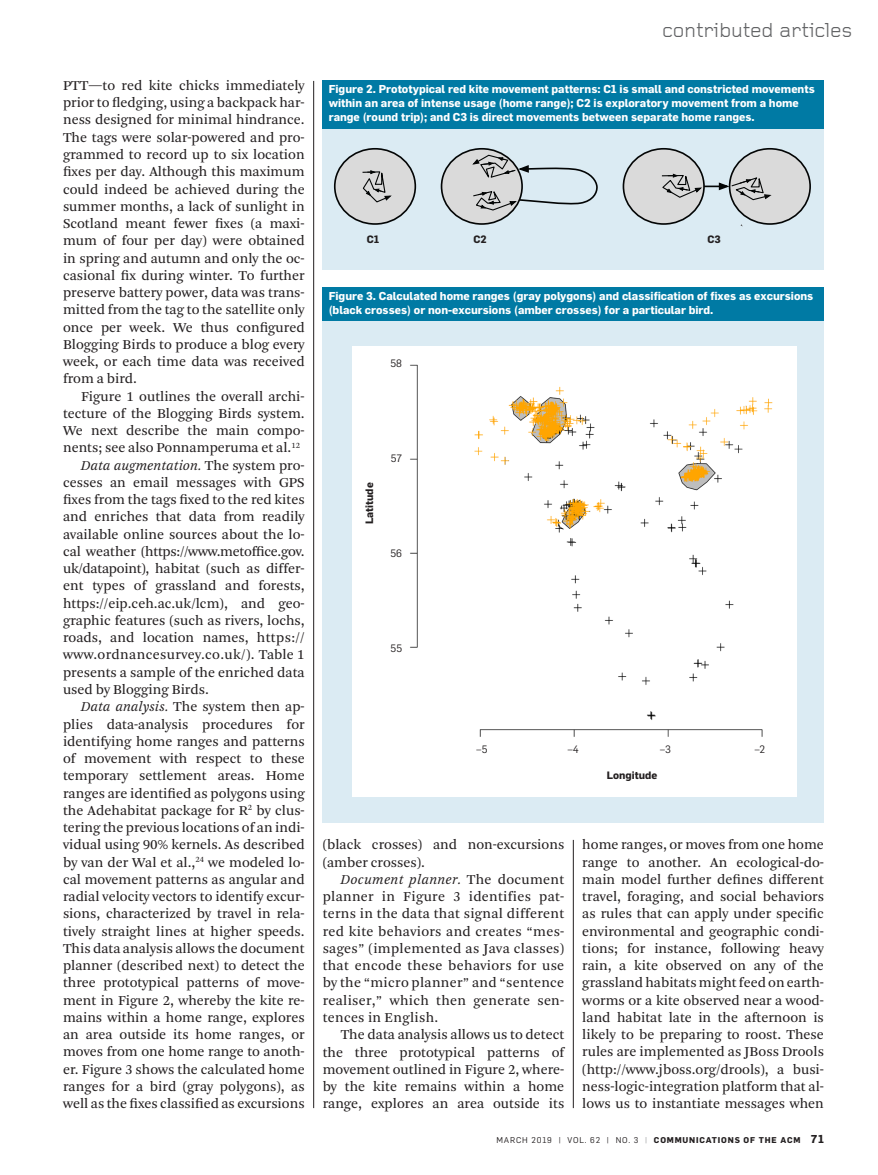
<style>
.page{position:relative;width:878px;height:1175px;background:#fff}
.page>*{position:absolute;margin:0;border:0;box-sizing:border-box;transform-origin:0 0}
.t1{font:21px "Foundry Gridnik";letter-spacing:-.015em;color:#636466}
.t2{font:14.25px/17.2px "Arnhem Blond";color:#231f20;text-align:justify}
.t3{font:14.25px "Arnhem Blond";letter-spacing:.025em;color:#231f20}
.t4{font:italic 14.25px "Arnhem Blond";color:#231f20}
.t5{font:700 11.25px/14.2px "Flama";color:#fff}
.t6{font:700 10.5px "Flama";color:#231f20}
.t7{font:10.5px "Flama";color:#231f20}
.t8{font:700 8.25px "Flama";letter-spacing:.1em;color:#231f20}
.s1{font-style:normal}
.s2{font-style:italic}
.s3{font-weight:400}
.s4{font-weight:400;color:#949698}
.s5{font-size:11.25px}
</style>
<div class="page">
<hr style="left:313px;top:81px;width:1px;height:1027px;background:#231f20">
<hr style="left:573px;top:840px;width:1px;height:268px;background:#231f20">
<div style="left:322px;top:85px;width:502px;height:185px;background:#dbebf3"></div>
<div style="left:322px;top:80px;width:502px;height:48px;background:#007aa4"></div>
<div style="left:335px;top:149px;width:80px;height:75px;background:#dadada;border-radius:50%"></div>
<div style="left:334px;top:148px;width:82px;height:77px;border:2px solid #030505;border-radius:50%"></div>
<div style="left:441px;top:149px;width:81px;height:75px;background:#dadada;border-radius:50%"></div>
<div style="left:440px;top:148px;width:83px;height:77px;border:2px solid #030505;border-radius:50%"></div>
<div style="left:623px;top:149px;width:81px;height:75px;background:#dadada;border-radius:50%"></div>
<div style="left:622px;top:148px;width:82px;height:77px;border:2px solid #030505;border-radius:50%"></div>
<div style="left:729px;top:149px;width:81px;height:75px;background:#dadada;border-radius:50%"></div>
<div style="left:728px;top:148px;width:83px;height:77px;border:2px solid #030505;border-radius:50%"></div>
<svg style="left:362px;top:170px;width:30px;height:33px"></svg>
<svg style="left:472px;top:154px;width:126px;height:57px"></svg>
<svg style="left:661px;top:168px;width:111px;height:33px"></svg>
<div style="left:322px;top:292px;width:502px;height:530px;background:#dbebf3"></div>
<div style="left:322px;top:287px;width:502px;height:33px;background:#007aa4"></div>
<div style="left:352px;top:346px;width:444px;height:450px;background:#fff"></div>
<img style="left:410px;top:364px;width:363px;height:373px">
<p class="t2" style="left:63px;top:77px;width:244px">PTT—to red kite chicks immediately prior to fledging, using a backpack har&shy;ness designed for minimal hindrance.<br>The tags were solar-powered and pro&shy;grammed to record up to six location fixes per day. Although this maximum could indeed be achieved during the summer months, a lack of sunlight in Scotland meant fewer fixes (a maxi&shy;mum of four per day) were obtained in spring and autumn and only the oc&shy;casional fix during winter. To further preserve battery power, data was trans&shy;mitted from the tag to the satellite only once per week. We thus configured Blogging Birds to produce a blog every week, or each time data was received from a bird.</p>
<p class="t2" style="left:81px;top:388px;width:225px">Figure 1 outlines the overall archi-</p>
<p class="t2" style="left:63px;top:405px;width:243px">tecture of the Blogging Birds system.</p>
<p class="t2" style="left:63px;top:422px;width:243px">We next describe the main compo-</p>
<p class="t2" style="left:63px;top:439px;width:239px">nents; see also Ponnamperuma et al.<sup>12</sup></p>
<p class="t4" style="left:81px;top:457px;width:225px">Data augmentation. <span class="s1">The system pro-</span></p>
<p class="t2" style="left:63px;top:474px;width:243px">cesses an email messages with GPS</p>
<p class="t2" style="left:63px;top:491px;width:243px">fixes from the tags fixed to the red kites</p>
<p class="t2" style="left:63px;top:508px;width:244px">and enriches that data from readily</p>
<p class="t2" style="left:63px;top:526px;width:243px">available online sources about the lo-</p>
<p class="t2" style="left:63px;top:543px;width:243px">cal weather (https://www.metoffice.gov.</p>
<p class="t2" style="left:63px;top:560px;width:243px">uk/datapoint), habitat (such as differ-</p>
<p class="t2" style="left:63px;top:577px;width:243px">ent types of grassland and forests,</p>
<p class="t2" style="left:63px;top:595px;width:243px">https://eip.ceh.ac.uk/lcm), and geo-</p>
<p class="t2" style="left:63px;top:612px;width:243px">graphic features (such as rivers, lochs,</p>
<p class="t2" style="left:63px;top:629px;width:243px">roads, and location names, https://</p>
<p class="t3" style="left:63px;top:647px;width:243px">www.ordnancesurvey.co.uk/). Table 1</p>
<p class="t2" style="left:63px;top:664px;width:243px">presents a sample of the enriched data</p>
<p class="t2" style="left:63px;top:681px;width:147px">used by Blogging Birds.</p>
<p class="t2" style="left:81px;top:698px;width:225px"><span class="s2">Data analysis.</span> The system then ap-</p>
<p class="t2" style="left:63px;top:715px;width:243px">plies data-analysis procedures for</p>
<p class="t2" style="left:63px;top:733px;width:243px">identifying home ranges and patterns</p>
<p class="t2" style="left:63px;top:750px;width:243px">of movement with respect to these</p>
<p class="t2" style="left:63px;top:767px;width:243px">temporary settlement areas. Home</p>
<p class="t2" style="left:63px;top:784px;width:243px">ranges are identified as polygons using</p>
<p class="t2" style="left:63px;top:802px;width:243px">the Adehabitat package for R<sup>2</sup> by clus-</p>
<p class="t2" style="left:63px;top:819px;width:243px">tering the previous locations of an indi-</p>
<p class="t2" style="left:63px;top:836px;width:243px">vidual using 90% kernels. As described</p>
<p class="t2" style="left:63px;top:853px;width:243px">by van der Wal et al.,<sup>24</sup> we modeled lo-</p>
<p class="t2" style="left:63px;top:870px;width:243px">cal movement patterns as angular and</p>
<p class="t2" style="left:63px;top:888px;width:243px">radial velocity vectors to identify excur-</p>
<p class="t2" style="left:63px;top:905px;width:243px">sions, characterized by travel in rela-</p>
<p class="t2" style="left:63px;top:922px;width:243px">tively straight lines at higher speeds.</p>
<p class="t2" style="left:63px;top:940px;width:243px">This data analysis allows the document</p>
<p class="t2" style="left:63px;top:957px;width:243px">planner (described next) to detect the</p>
<p class="t2" style="left:63px;top:974px;width:243px">three prototypical patterns of move-</p>
<p class="t2" style="left:63px;top:991px;width:243px">ment in Figure 2, whereby the kite re-</p>
<p class="t2" style="left:63px;top:1009px;width:243px">mains within a home range, explores</p>
<p class="t2" style="left:63px;top:1026px;width:243px">an area outside its home ranges, or</p>
<p class="t2" style="left:63px;top:1043px;width:243px">moves from one home range to anoth-</p>
<p class="t2" style="left:63px;top:1060px;width:243px">er. Figure 3 shows the calculated home</p>
<p class="t2" style="left:63px;top:1078px;width:243px">ranges for a bird (gray polygons), as</p>
<p class="t2" style="left:63px;top:1095px;width:243px">well as the fixes classified as excursions</p>
<h1 class="t1" style="left:662px;top:19px;width:192px">contributed articles</h1>
<p class="t5" style="left:328px;top:81px;width:487px">Figure 2. Prototypical red kite movement patterns: C1 is small and constricted movements within an area of intense usage (home range); C2 is exploratory movement from a home range (round trip); and C3 is direct movements between separate home ranges.</p>
<p class="t6" style="left:367px;top:233px;width:14px">C1</p>
<p class="t6" style="left:473px;top:233px;width:15px">C2</p>
<p class="t6" style="left:707px;top:233px;width:15px">C3</p>
<p class="t5" style="left:328px;top:288px;width:486px">Figure 3. Calculated home ranges (gray polygons) and classification of fixes as excursions (black crosses) or non-excursions (amber crosses) for a particular bird.</p>
<p class="t7" style="left:390px;top:357px;width:13px">58</p>
<p class="t6" style="left:363px;top:524px;width:43px;rotate:-90deg">Latitude</p>
<p class="t7" style="left:391px;top:452px;width:13px">57</p>
<p class="t7" style="left:390px;top:547px;width:13px">56</p>
<p class="t7" style="left:390px;top:642px;width:13px">55</p>
<p class="t7" style="left:476px;top:742px;width:13px">–5</p>
<p class="t7" style="left:567px;top:742px;width:13px">–4</p>
<p class="t7" style="left:659px;top:742px;width:13px">–3</p>
<p class="t7" style="left:754px;top:742px;width:12px">–2</p>
<p class="t6" style="left:607px;top:768px;width:52px">Longitude</p>
<p class="t2" style="left:322px;top:836px;width:243px">(black crosses) and non-excursions (amber crosses).</p>
<p class="t2" style="left:322px;top:871px;width:243px;text-indent:18px"><span class="s2">Document planner.</span> The document planner in Figure 3 identifies pat&shy;terns in the data that signal different red kite behaviors and creates “mes&shy;sages” (implemented as Java classes) that encode these behaviors for use by the “micro planner” and “sentence realiser,” which then generate sen&shy;tences in English.</p>
<p class="t2" style="left:322px;top:1026px;width:244px;text-indent:18px">The data analysis allows us to detect the three prototypical patterns of movement outlined in Figure 2, where&shy;by the kite remains within a home range, explores an area outside its</p>
<p class="t2" style="left:582px;top:836px;width:244px">home ranges, or moves from one home range to another. An ecological-do&shy;main model further defines different travel, foraging, and social behaviors as rules that can apply under specific environmental and geographic condi&shy;tions; for instance, following heavy rain, a kite observed on any of the grassland habitats might feed on earth&shy;worms or a kite observed near a wood&shy;land habitat late in the afternoon is likely to be preparing to roost. These rules are implemented as JBoss Drools (http://www.jboss.org/drools), a busi&shy;ness-logic-integration platform that al&shy;lows us to instantiate messages when</p>
<p class="t8" style="left:496px;top:1134px;width:329px"><span class="s3">MARCH 2019 | VOL. 62 | NO. 3</span> <span class="s4">|</span> COMMUNICATIONS OF THE ACM <span class="s5">71</span></p>
</div>
